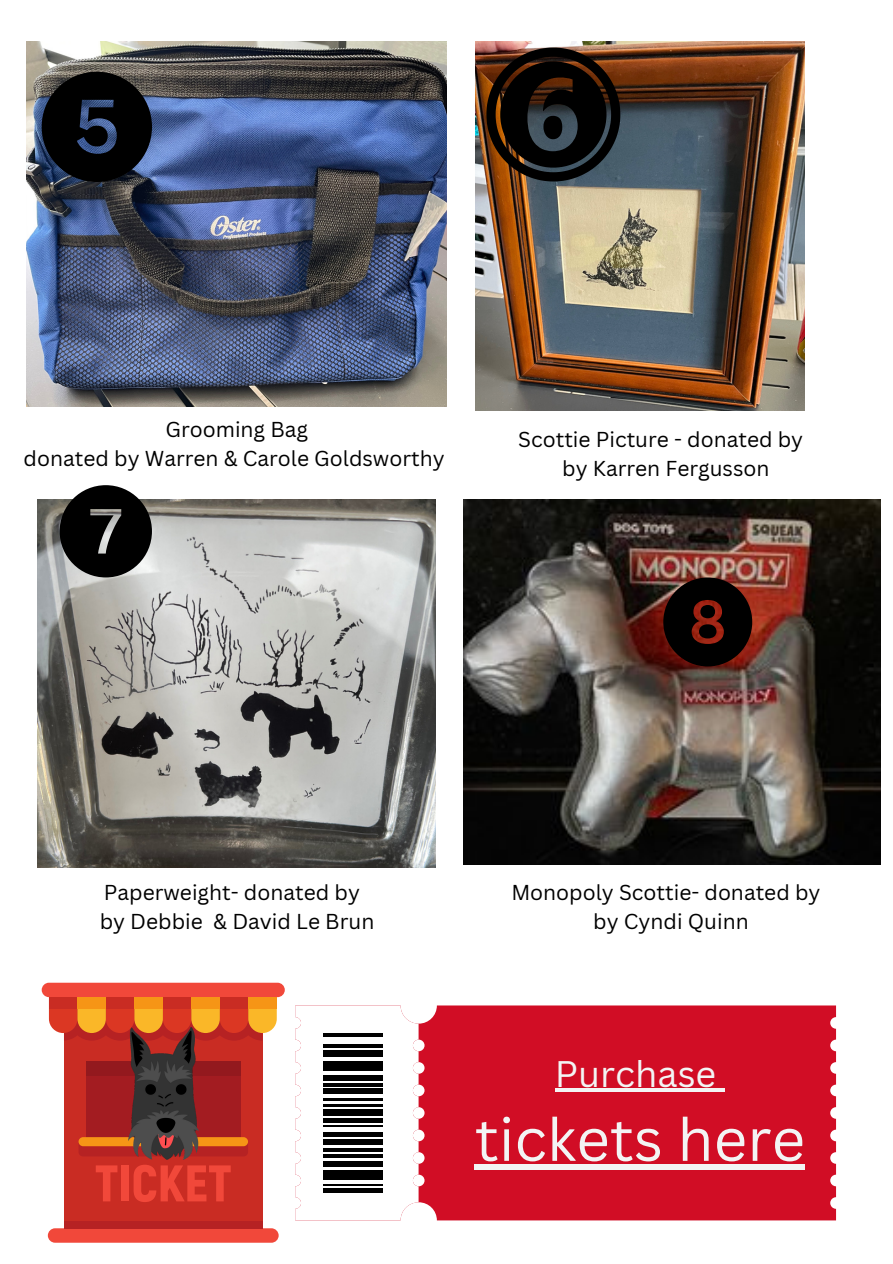
<style>
.page{position:relative;width:893px;height:1264px;background:#fff}
.page>*{position:absolute;margin:0;border:0;box-sizing:border-box;transform-origin:0 0}
.t1{font:58.5px "Canva Sans";color:#f3f4f4}
.t2{font:36px "Canva Sans";color:#f3f4f4}
.t3{font:21px/29.2px "Canva Sans";color:#000;text-align:center}
</style>
<div class="page">
<img style="left:27px;top:42px;width:419px;height:364px">
<img style="left:476px;top:41px;width:328px;height:369px">
<img style="left:38px;top:499px;width:397px;height:368px">
<img style="left:464px;top:499px;width:416px;height:365px">
<svg style="left:42px;top:72px;width:110px;height:110px;background:#161a23"></svg>
<svg style="left:60px;top:485px;width:92px;height:92px;background:#373737"></svg>
<svg style="left:663px;top:577px;width:89px;height:89px;background:#2a0d09"></svg>
<div style="left:64px;top:997px;width:198px;height:231px;background:#c92c23"></div>
<div style="left:42px;top:982px;width:243px;height:15px;background:#f1483a;border-radius:7px"></div>
<svg style="left:49px;top:997px;width:228px;height:43px"></svg>
<div style="left:77px;top:997px;width:29px;height:12px;background:#f69516"></div>
<div style="left:134px;top:997px;width:29px;height:12px;background:#f69516"></div>
<div style="left:191px;top:997px;width:29px;height:12px;background:#f69516"></div>
<div style="left:248px;top:997px;width:29px;height:12px;background:#f69516"></div>
<div style="left:48px;top:1228px;width:230px;height:14px;background:#f1483a;border-radius:7px"></div>
<div style="left:64px;top:1221px;width:198px;height:7px;background:#b62223"></div>
<div style="left:86px;top:1060px;width:154px;height:77px;background:#a31c21"></div>
<div style="left:86px;top:1060px;width:154px;height:15px;background:#93191e"></div>
<div style="left:121px;top:1165px;width:7px;height:36px;background:#f1483a"></div>
<svg style="left:96px;top:1165px;width:21px;height:36px"></svg>
<svg style="left:134px;top:1165px;width:97px;height:37px"></svg>
<svg style="left:79px;top:1144px;width:169px;height:12px"></svg>
<div style="left:78px;top:1137px;width:170px;height:9px;background:#f69516;border-radius:5px"></div>
<div style="left:418px;top:1005px;width:418px;height:215px;background:#d10d25"></div>
<svg style="left:295px;top:1005px;width:123px;height:215px"></svg>
<hr style="left:323px;top:1098px;width:59px;height:3px;background:#000">
<hr style="left:323px;top:1103px;width:59px;height:3px;background:#000">
<hr style="left:323px;top:1033px;width:59px;height:3px;background:#000">
<hr style="left:323px;top:1044px;width:59px;height:3px;background:#000">
<div style="left:323px;top:1050px;width:59px;height:7px;background:#000"></div>
<div style="left:323px;top:1061px;width:59px;height:10px;background:#000"></div>
<svg style="left:323px;top:1147px;width:59px;height:4px"></svg>
<hr style="left:323px;top:1154px;width:59px;height:3px;background:#000">
<div style="left:323px;top:1160px;width:59px;height:6px;background:#000"></div>
<div style="left:323px;top:1170px;width:59px;height:10px;background:#000"></div>
<div style="left:323px;top:1139px;width:59px;height:6px;background:#000"></div>
<hr style="left:323px;top:1135px;width:59px;height:2px;background:#000">
<hr style="left:323px;top:1183px;width:59px;height:2px;background:#000">
<div style="left:323px;top:1187px;width:59px;height:5px;background:#000"></div>
<hr style="left:323px;top:1131px;width:59px;height:3px;background:#000">
<hr style="left:323px;top:1125px;width:59px;height:2px;background:#000">
<hr style="left:323px;top:1118px;width:59px;height:4px;background:#000">
<div style="left:323px;top:1109px;width:59px;height:6px;background:#000"></div>
<div style="left:323px;top:1075px;width:59px;height:5px;background:#000"></div>
<svg style="left:323px;top:1082px;width:59px;height:4px"></svg>
<div style="left:323px;top:1088px;width:59px;height:6px;background:#000"></div>
<img style="left:128px;top:1027px;width:70px;height:131px">
<svg style="left:486px;top:48px;width:134px;height:133px;background:#281d16"></svg>
<hr style="left:555px;top:1088px;width:161px;height:4px;background:#f3f4f4">
<svg style="left:716px;top:1088px;width:9px;height:4px"></svg>
<div style="left:475px;top:1164px;width:330px;height:5px;background:#f3f4f4"></div>
<p class="t3" style="left:24px;top:414px;width:422px">Grooming Bag<br>donated by Warren &amp; Carole Goldsworthy</p>
<p class="t3" style="left:518px;top:424px;width:286px">Scottie Picture - donated by by Karren Fergusson</p>
<p class="t3" style="left:100px;top:877px;width:276px;text-align:left">Paperweight- donated by by Debbie &amp; David Le Brun</p>
<p class="t3" style="left:511px;top:877px;width:310px">Monopoly Scottie- donated by by Cyndi Quinn</p>
<h2 class="t2" style="left:555px;top:1048px;width:163px">Purchase</h2>
<h1 class="t1" style="left:475px;top:1098px;width:332px">tickets here</h1>
</div>
